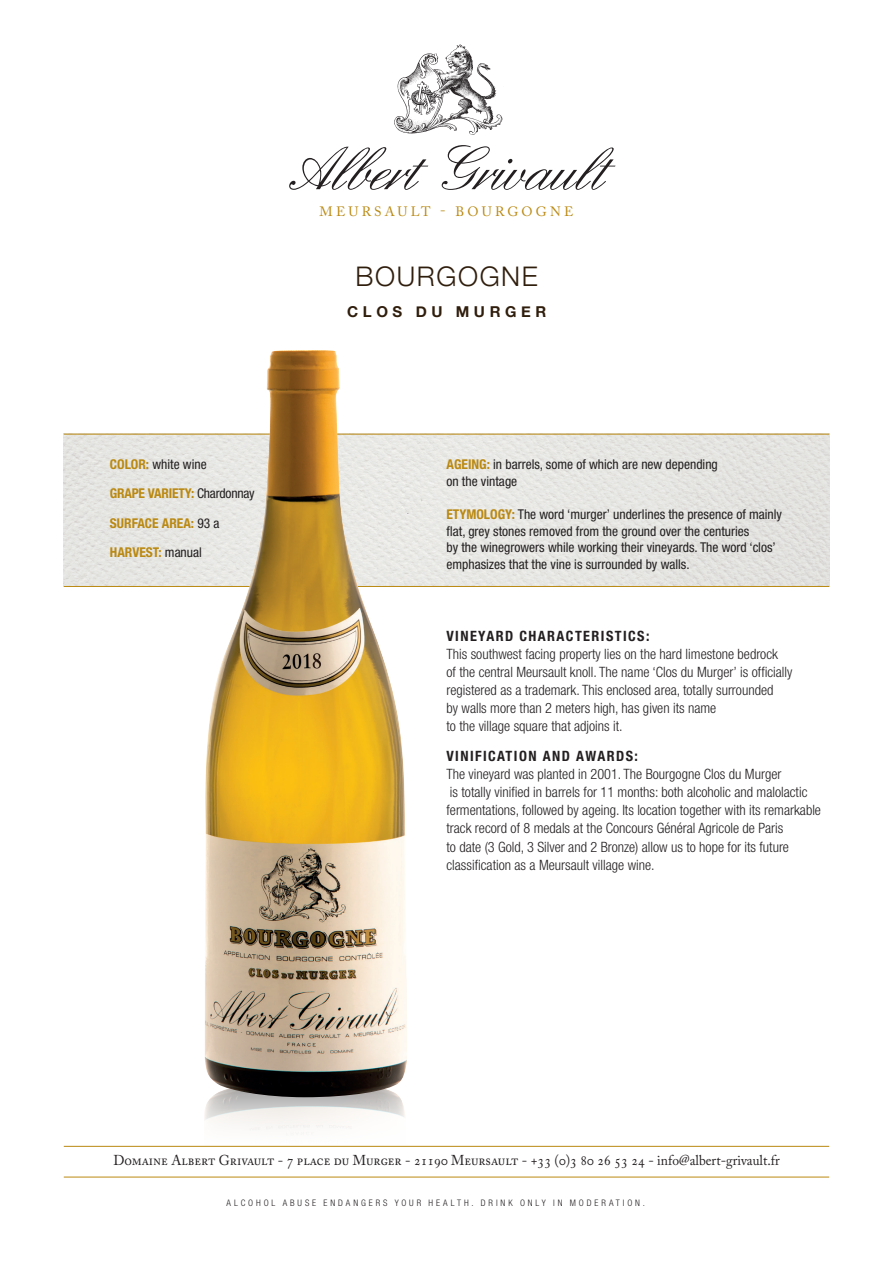
<style>
.page{position:relative;width:893px;height:1263px;background:#fff}
.page>*{position:absolute;margin:0;border:0;box-sizing:border-box;transform-origin:0 0}
.t1{font:63.6px "Englische Schreibschrift T";letter-spacing:-.03em;color:#231f20}
.t2{font:300 27px "Helvetica Neue";letter-spacing:.06em;color:#301e0d}
.t3{font:700 15px "Helvetica Neue";letter-spacing:.305em;color:#301e0d}
.t4{font:300 condensed 14.25px/18px "Helvetica Neue";color:#231f20}
.t5{font:14.25px "Adobe Caslon Pro";color:#231f20;scale:.95 1}
.t6{font:700 condensed 14.25px "Helvetica Neue";letter-spacing:.1em;color:#231f20}
.t7{font:condensed 13.5px/16.5px "Helvetica Neue";color:#231f20}
.t8{font:700 condensed 13.5px "Helvetica Neue";color:#ba8912}
.t9{font:13.5px "Adobe Caslon Pro";letter-spacing:.235em;color:#ba8912}
.t10{font:300 condensed 9px "Helvetica Neue";letter-spacing:.32em;color:#231f20}
.s1{font-weight:700;color:#ba8912}
.s2{font-weight:400;color:#231f20}
</style>
<div class="page">
<img style="left:394px;top:44px;width:109px;height:91px">
<img style="left:64px;top:435px;width:765px;height:151px">
<hr style="left:64px;top:434px;width:765px;height:1px;background:#ba8912">
<hr style="left:64px;top:586px;width:765px;height:1px;background:#ba8912">
<hr style="left:64px;top:1146px;width:765px;height:1px;background:#ba8912">
<hr style="left:64px;top:1177px;width:765px;height:1px;background:#ba8912">
<img style="left:204px;top:1097px;width:202px;height:50px">
<img style="left:202px;top:350px;width:206px;height:747px">
<h1 class="t1" style="left:289px;top:131px;width:317px">Albert Grivault</h1>
<p class="t9" style="left:320px;top:204px;width:255px">MEURSAULT - BOURGOGNE</p>
<p class="t7" style="left:110px;top:456px;width:98px"><span class="s1">COLOR:</span> white wine</p>
<p class="t8" style="left:110px;top:485px;width:146px">GRAPE VARIETY: <span class="s2">Chardonnay</span></p>
<p class="t8" style="left:110px;top:515px;width:111px">SURFACE AREA: <span class="s2">93 a</span></p>
<p class="t8" style="left:110px;top:544px;width:93px">HARVEST: <span class="s2">manual</span></p>
<p class="t2" style="left:355px;top:254px;width:184px">BOURGOGNE</p>
<p class="t3" style="left:347px;top:300px;width:200px">CLOS DU MURGER</p>
<p class="t7" style="left:446px;top:456px;width:273px"><span class="s1">AGEING:</span> in barrels, some of which are new depending on the vintage</p>
<p class="t7" style="left:446px;top:506px;width:337px"><span class="s1">ETYMOLOGY:</span> The word ‘murger’ underlines the presence of mainly flat, grey stones removed from the ground over the centuries<br>by the winegrowers while working their vineyards. The word ‘clos’ emphasizes that the vine is surrounded by walls.</p>
<p class="t6" style="left:446px;top:627px;width:205px">VINEYARD CHARACTERISTICS:</p>
<p class="t4" style="left:446px;top:644px;width:347px">This southwest facing property lies on the hard limestone bedrock<br>of the central Meursault knoll. The name ‘Clos du Murger’ is officially registered as a trademark. This enclosed area, totally surrounded<br>by walls more than 2 meters high, has given its name<br>to the village square that adjoins it.</p>
<p class="t6" style="left:446px;top:748px;width:193px">VINIFICATION AND AWARDS:</p>
<p class="t4" style="left:446px;top:765px;width:376px">The vineyard was planted in 2001. The Bourgogne Clos du Murger<br>is totally vinified in barrels for 11 months: both alcoholic and malolactic fermentations, followed by ageing. Its location together with its remarkable track record of 8 medals at the Concours Général Agricole de Paris<br>to date (3 Gold, 3 Silver and 2 Bronze) allow us to hope for its future classification as a Meursault village wine.</p>
<p class="t5" style="left:113px;top:1151px;width:703px">Domaine Albert Grivault - 7 place du Murger - 21190 Meursault - +33 (0)3 80 26 53 24 - info@albert-grivault.fr</p>
<p class="t10" style="left:227px;top:1197px;width:420px">ALCOHOL ABUSE ENDANGERS YOUR HEALTH. DRINK ONLY IN MODERATION.</p>
</div>
